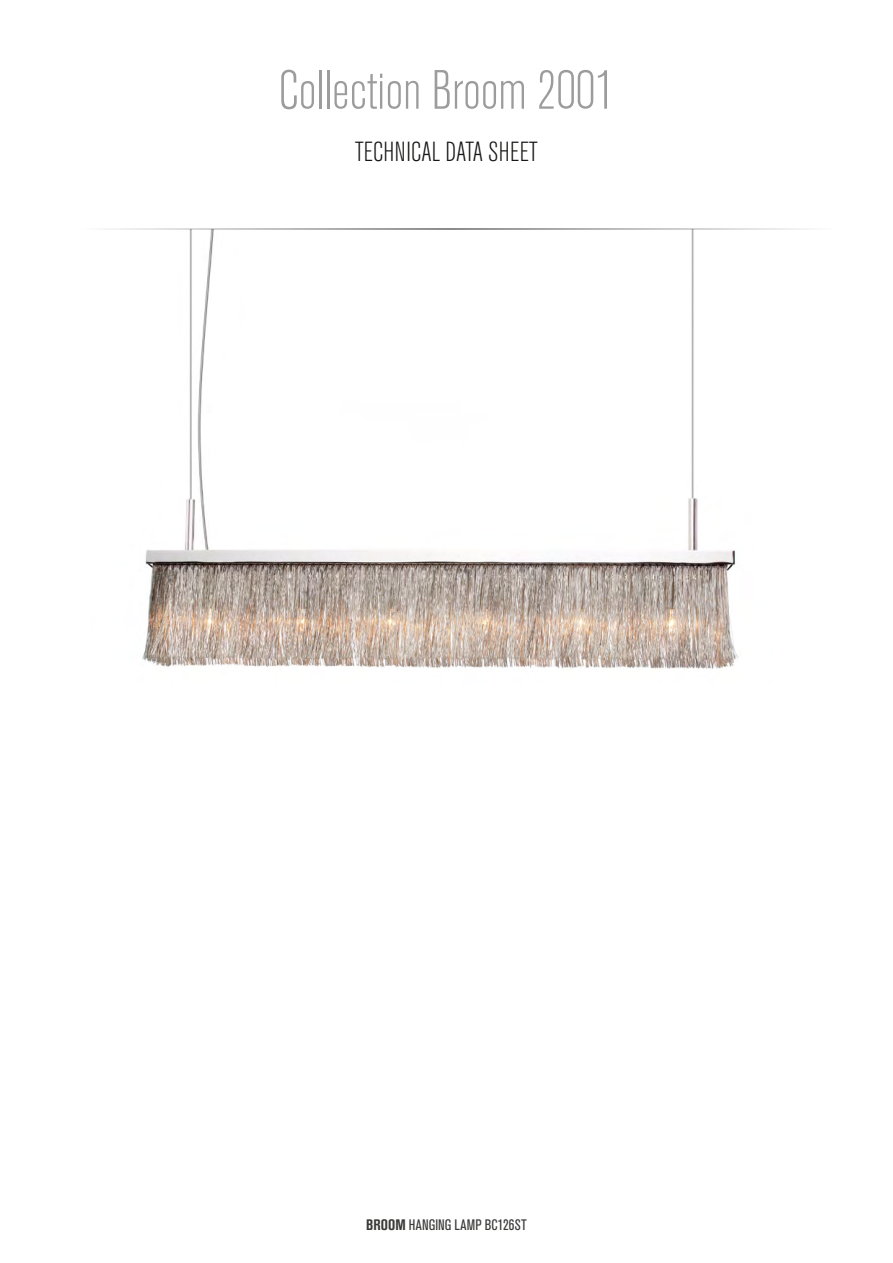
<style>
.page{position:relative;width:893px;height:1263px;background:#fff}
.page>*{position:absolute;margin:0;border:0;box-sizing:border-box;transform-origin:0 0}
.t1{font:300 condensed 54.75px "Akzidenz Grotesk BE";color:#9c9c9d}
.t2{font:300 condensed 27.45px "Akzidenz Grotesk BE";color:#181716}
.t3{font:condensed 15px "Akzidenz Grotesk BE";letter-spacing:.01em;color:#3a3a39}
.s1{font-weight:700}
</style>
<div class="page">
<img style="left:142px;top:230px;width:597px;height:439px">
<hr style="left:58px;top:229px;width:777px;height:1px;background:#181716">
<h1 class="t1" style="left:278px;top:61px;width:338px">Collection Broom 2001</h1>
<h2 class="t2" style="left:355px;top:137px;width:184px">TECHNICAL DATA SHEET</h2>
<p class="t3" style="left:366px;top:1216px;width:162px"><span class="s1">BROOM</span> HANGING LAMP BC126ST</p>
</div>
